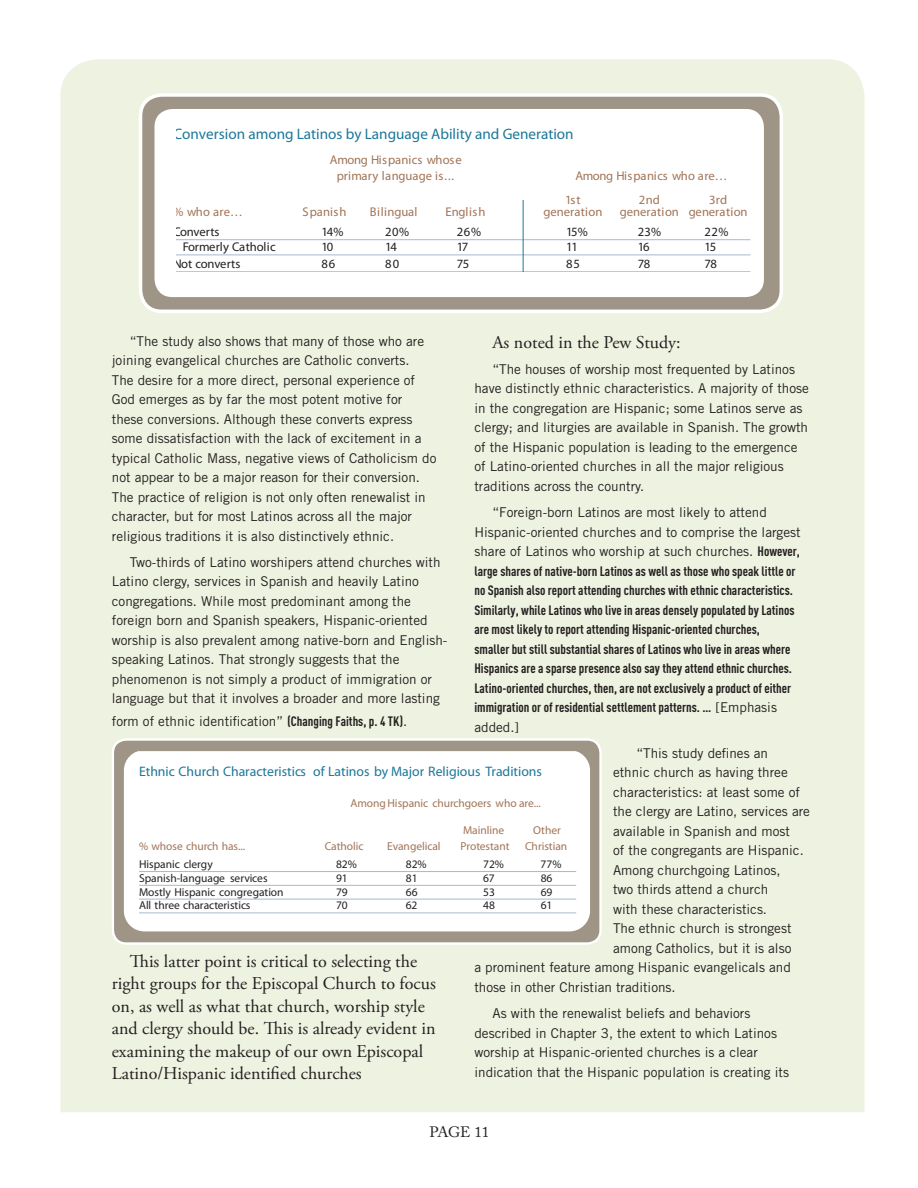
<style>
.page{position:relative;width:918px;height:1188px;background:#fff}
.page>*{position:absolute;margin:0;border:0;box-sizing:border-box;transform-origin:0 0}
.bodytext{font:18px/22.5px "Adobe Garamond Pro";color:#231f20}
.t1{font:15.15px "Meta";color:#1c779a}
.t2{font:15px "Adobe Caslon Pro";color:#231f20}
.t3{font:13.8px "Meta";color:#1c779a}
.bodytext-2{font:13.5px/19.5px "Trade Gothic LT Std";color:#231f20}
.bodytext-3{font:700 condensed 13.5px/19.5px "DINOT";color:#231f20}
.t4{font:700 12.6px/15.1px "Meta";letter-spacing:.005em;color:#a17457;text-align:center}
.t5{font:700 12.6px "Meta";letter-spacing:-.01em;color:#231f20}
.t6{font:700 12.6px "Meta";letter-spacing:.03em;color:#a17457}
.t7{font:12.6px "Meta";letter-spacing:.005em;color:#231f20}
.t8{font:12.6px "Meta";letter-spacing:-.015em;color:#231f20}
.t9{font:700 11.55px "Meta";color:#a17457}
.t10{font:11.55px "Meta";color:#231f20}
.t11{font:700 11.55px "Meta";color:#231f20}
.s1{font-family:"Trade Gothic LT Std";font-weight:400;font-stretch:normal}
.s2{font-family:"DINOT";font-weight:700;font-stretch:condensed}
</style>
<div class="page">
<div style="left:60px;top:59px;width:805px;height:1053px;background:#eef2e0"></div>
<div style="left:113px;top:740px;width:487px;height:203px;background:#9e9586;border-radius:13px"></div>
<div style="left:112px;top:738px;width:490px;height:207px;border:2px solid #fff;border-radius:13px"></div>
<div style="left:124px;top:751px;width:466px;height:180px;background:#fff"></div>
<hr style="left:139px;top:871px;width:437px;height:1px;background:#a5b9cd">
<hr style="left:139px;top:885px;width:437px;height:1px;background:#a5b9cd">
<hr style="left:139px;top:899px;width:437px;height:1px;background:#a5b9cd">
<hr style="left:139px;top:913px;width:437px;height:1px;background:#a5b9cd">
<div style="left:140px;top:95px;width:641px;height:216px;background:#9e9586;border-radius:21px"></div>
<div style="left:139px;top:93px;width:644px;height:220px;border:4px solid #fff;border-radius:21px"></div>
<div style="left:155px;top:109px;width:609px;height:188px;background:#fff;border-radius:18px"></div>
<hr style="left:176px;top:239px;width:574px;height:1px;background:#a5b9cd">
<hr style="left:176px;top:255px;width:574px;height:1px;background:#a5b9cd">
<hr style="left:176px;top:271px;width:574px;height:1px;background:#a5b9cd">
<hr style="left:523px;top:200px;width:1px;height:72px;background:#1c779a">
<p class="t1" style="left:173px;top:124px;width:402px">Conversion among Latinos by Language Ability and Generation</p>
<p class="t4" style="left:330px;top:152px;width:133px">Among Hispanics whose primary language is...</p>
<p class="t4" style="left:565px;top:163px;width:164px;line-height:24.3px;text-align:left;text-indent:10px">Among Hispanics who are…<br>1st</p>
<p class="t4" style="left:639px;top:192px;width:23px">2nd</p>
<p class="t4" style="left:709px;top:192px;width:20px">3rd</p>
<p class="t4" style="left:173px;top:204px;width:71px">% who are…</p>
<p class="t6" style="left:303px;top:204px;width:45px">Spanish</p>
<p class="t6" style="left:370px;top:204px;width:49px">Bilingual</p>
<p class="t4" style="left:445px;top:204px;width:42px">English</p>
<p class="t4" style="left:544px;top:204px;width:60px">generation</p>
<p class="t4" style="left:620px;top:204px;width:129px">generation generation</p>
<p class="t5" style="left:173px;top:224px;width:48px">Converts</p>
<p class="t5" style="left:321px;top:224px;width:24px">14%</p>
<p class="t5" style="left:385px;top:224px;width:26px">20%</p>
<p class="t5" style="left:457px;top:224px;width:26px">26%</p>
<p class="t5" style="left:566px;top:224px;width:23px">15%</p>
<p class="t5" style="left:638px;top:224px;width:25px">23%</p>
<p class="t5" style="left:704px;top:224px;width:26px">22%</p>
<p class="t7" style="left:183px;top:239px;width:95px">Formerly Catholic</p>
<p class="t8" style="left:321px;top:239px;width:13px">10</p>
<p class="t8" style="left:385px;top:239px;width:13px">14</p>
<p class="t8" style="left:457px;top:239px;width:13px">17</p>
<p class="t8" style="left:566px;top:239px;width:13px">11</p>
<p class="t8" style="left:638px;top:239px;width:13px">16</p>
<p class="t8" style="left:704px;top:239px;width:13px">15</p>
<p class="t5" style="left:173px;top:256px;width:69px">Not converts</p>
<p class="t5" style="left:321px;top:256px;width:16px">86</p>
<p class="t5" style="left:385px;top:256px;width:16px">80</p>
<p class="t5" style="left:457px;top:256px;width:14px">75</p>
<p class="t5" style="left:566px;top:256px;width:16px">85</p>
<p class="t5" style="left:638px;top:256px;width:14px">78</p>
<p class="t5" style="left:704px;top:256px;width:14px">78</p>
<p class="bodytext" style="left:492px;top:331px;width:190px">As noted in the Pew Study:</p>
<p class="bodytext-2" style="left:474px;top:359px;width:336px;text-indent:18px">“The houses of worship most frequented by Latinos have distinctly ethnic characteristics. A majority of those in the congregation are H ispanic; some Latinos serve as clergy; and liturgies are available in Spanish. The growth of the H ispanic population is leading to the emergence of Latino-oriented churches in all the major religious traditions across the country.</p>
<p class="bodytext-3" style="left:474px;top:502px;width:328px;text-indent:18px"><span class="s1">“Foreign-born Latinos are most likely to attend<br>H ispanic-oriented churches and to comprise the largest share of Latinos who worship at such churches.</span> However, large shares of native-born Latinos as well as those who speak little or no Spanish also report attending churches with ethnic characteristics.<br>Similarly, while Latinos who live in areas densely populated by Latinos are most likely to report attending Hispanic-oriented churches,<br>smaller but still substantial shares of Latinos who live in areas where Hispanics are a sparse presence also say they attend ethnic churches.<br>Latino-oriented churches, then, are not exclusively a product of either immigration or of residential settlement patterns. … <span class="s1">[E mphasis added.]</span></p>
<p class="bodytext-2" style="left:636px;top:743px;width:133px">“This study defines an</p>
<p class="bodytext-2" style="left:613px;top:763px;width:176px">ethnic church as having three</p>
<p class="bodytext-2" style="left:613px;top:782px;width:189px">characteristics: at least some of</p>
<p class="bodytext-2" style="left:613px;top:802px;width:198px">the clergy are Latino, services are</p>
<p class="bodytext-2" style="left:613px;top:821px;width:178px">available in Spanish and most</p>
<p class="bodytext-2" style="left:613px;top:841px;width:192px">of the congregants are H ispanic.</p>
<p class="bodytext-2" style="left:613px;top:860px;width:169px">Among churchgoing Latinos,</p>
<p class="bodytext-2" style="left:613px;top:880px;width:157px">two thirds attend a church</p>
<p class="bodytext-2" style="left:613px;top:899px;width:156px">with these characteristics.</p>
<p class="bodytext-2" style="left:613px;top:919px;width:180px">The ethnic church is strongest</p>
<p class="bodytext-2" style="left:613px;top:938px;width:180px">among Catholics, but it is also</p>
<p class="bodytext-2" style="left:474px;top:958px;width:318px">a prominent feature among H ispanic evangelicals and</p>
<p class="bodytext-2" style="left:474px;top:977px;width:203px">those in other Christian traditions.</p>
<p class="bodytext-2" style="left:474px;top:1003px;width:10px">A</p>
<p class="bodytext-2" style="left:112px;top:331px;width:326px;text-indent:18px">“The study also shows that many of those who are joining evangelical churches are Catholic converts.<br>The desire for a more direct, personal experience of God emerges as by far the most potent motive for these conversions. Although these converts express some dissatisfaction with the lack of excitement in a typical Catholic Mass, negative views of Catholicism do not appear to be a major reason for their conversion.<br>The practice of religion is not only often renewalist in character, but for most Latinos across all the major religious traditions it is also distinctively ethnic.</p>
<p class="bodytext-2" style="left:112px;top:552px;width:337px">Two-thirds of Latino worshipers attend churches with Latino clergy, services in Spanish and heavily Latino congregations. While most predominant among the foreign born and Spanish speakers, H ispanic-oriented worship is also prevalent among native-born and English&shy;speaking Latinos. That strongly suggests that the phenomenon is not simply a product of immigration or language but that it involves a broader and more lasting</p>
<p class="bodytext-2" style="left:112px;top:711px;width:297px">form of ethnic identification” <span class="s2">(Changing Faiths, p. 4 TK)</span>.</p>
<p class="t3" style="left:139px;top:763px;width:404px">Ethnic Church Characteristics of Latinos by Major Religious Traditions</p>
<p class="t9" style="left:350px;top:796px;width:192px">Among Hispanic churchgoers who are...</p>
<p class="t9" style="left:463px;top:823px;width:43px">Mainline</p>
<p class="t9" style="left:533px;top:823px;width:29px">Other</p>
<p class="t9" style="left:139px;top:839px;width:108px">% whose church has...</p>
<p class="t9" style="left:325px;top:839px;width:40px">Catholic</p>
<p class="t9" style="left:387px;top:839px;width:55px">Evangelical</p>
<p class="t9" style="left:460px;top:839px;width:51px">Protestant</p>
<p class="t9" style="left:525px;top:839px;width:44px">Christian</p>
<p class="t10" style="left:139px;top:857px;width:75px">Hispanic clergy</p>
<p class="t10" style="left:336px;top:857px;width:22px">82%</p>
<p class="t10" style="left:406px;top:857px;width:22px">82%</p>
<p class="t10" style="left:483px;top:857px;width:22px">72%</p>
<p class="t10" style="left:541px;top:857px;width:22px">77%</p>
<p class="t10" style="left:139px;top:871px;width:130px">Spanish-language services</p>
<p class="t10" style="left:336px;top:871px;width:13px">91</p>
<p class="t10" style="left:406px;top:871px;width:13px">81</p>
<p class="t10" style="left:483px;top:871px;width:13px">67</p>
<p class="t10" style="left:541px;top:871px;width:13px">86</p>
<p class="t10" style="left:139px;top:885px;width:146px">Mostly Hispanic congregation</p>
<p class="t10" style="left:336px;top:885px;width:13px">79</p>
<p class="t10" style="left:406px;top:885px;width:13px">66</p>
<p class="t10" style="left:483px;top:885px;width:13px">53</p>
<p class="t10" style="left:541px;top:885px;width:13px">69</p>
<p class="t11" style="left:139px;top:898px;width:113px">All three characteristics</p>
<p class="t11" style="left:336px;top:898px;width:13px">70</p>
<p class="t11" style="left:406px;top:898px;width:13px">62</p>
<p class="t11" style="left:483px;top:898px;width:13px">48</p>
<p class="t11" style="left:541px;top:898px;width:13px">61</p>
<p class="bodytext" style="left:112px;top:950px;width:325px;text-indent:18px">This latter point is critical to selecting the right groups for the Episcopal Church to focus on, as well as what that church, worship style and clergy should be. This is already evident in examining the makeup of our own Episcopal Latino/Hispanic identified churches</p>
<p class="bodytext-2" style="left:474px;top:1003px;width:316px;text-indent:26px">s with the renewalist beliefs and behaviors described in Chapter 3, the extent to which Latinos worship at H ispanic-oriented churches is a clear indication that the H ispanic population is creating its</p>
<p class="t2" style="left:430px;top:1123px;width:53px">PAGE 11</p>
</div>
